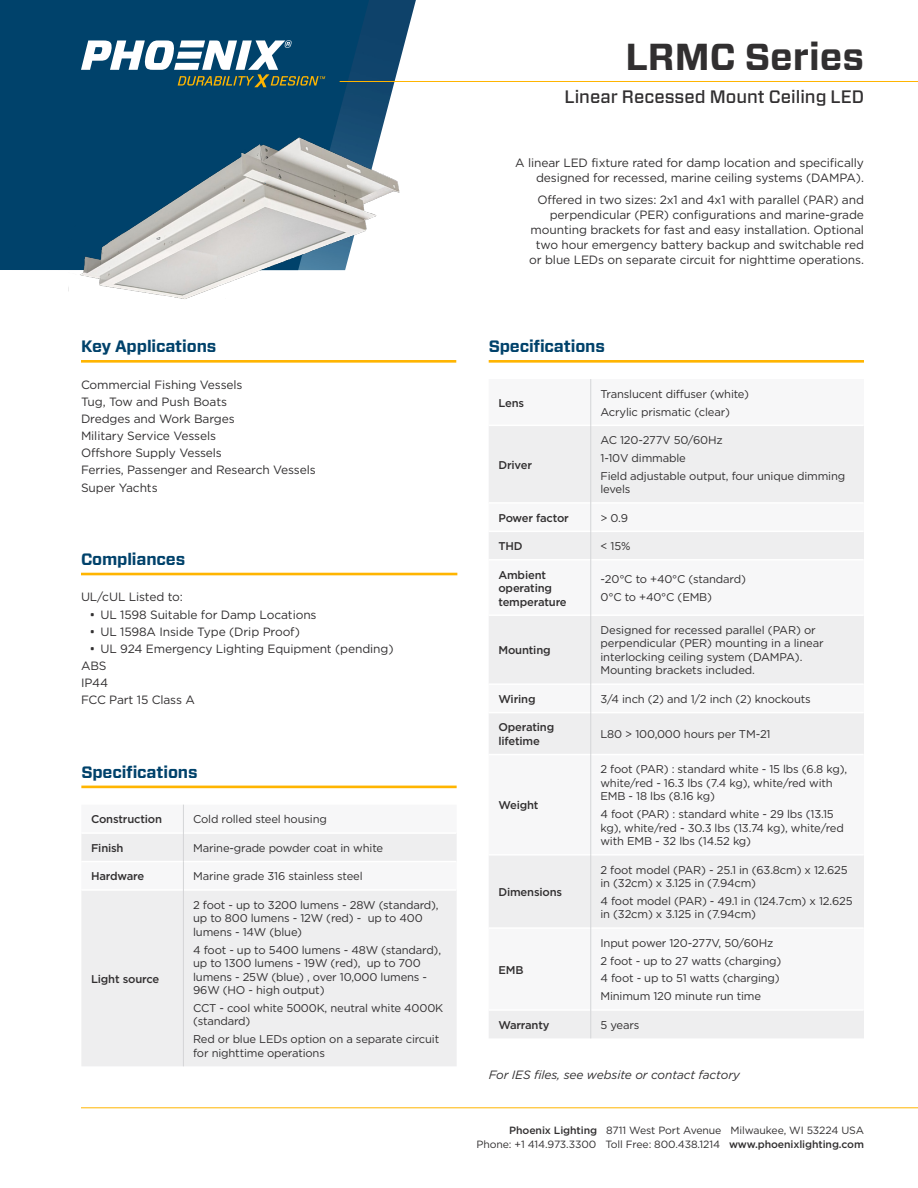
<style>
.page{position:relative;width:918px;height:1188px;background:#fff}
.page>*{position:absolute;margin:0;border:0;box-sizing:border-box;transform-origin:0 0}
.Product_Header{font:700 37.5px "Forza";color:#312f30}
.Product_Subhead{font:500 18px "Forza";color:#312f30}
.Section_Header{font:700 16.5px "Forza";letter-spacing:-.01em;color:#00426b}
.Product_Description_Lines{font:12px/15px "Gotham";letter-spacing:-.01em;color:#312f30;text-align:right}
.Body{font:12px "Gotham";letter-spacing:-.01em;color:#312f30}
.Body-2{font:italic 12px "Gotham";letter-spacing:-.01em;color:#312f30}
.Table_Body{font:11.25px/13.5px "Gotham";letter-spacing:-.015em;color:#312f30}
.Table_Body-2{font:500 11.25px/13.5px "Gotham";letter-spacing:-.015em;color:#312f30}
.t1{font:10.5px/13.5px "Gotham";letter-spacing:-.01em;color:#312f30;text-align:right}
.s1{font-family:"Forza"}
.s2{font-weight:500}
</style>
<div class="page">
<hr style="left:81px;top:1107px;width:837px;height:1px;background:#ffb500">
<img style="left:373px;top:0;width:43px;height:127px">
<div style="left:0;top:0;width:373px;height:270px;background:#00426b"></div>
<hr style="left:340px;top:81px;width:578px;height:1px;background:#ffb500">
<svg style="left:81px;top:40px;width:244px;height:47px"></svg>
<hr style="left:81px;top:360px;width:375px;height:3px;background:#ffb500">
<hr style="left:489px;top:360px;width:375px;height:3px;background:#ffb500">
<hr style="left:81px;top:573px;width:376px;height:2px;background:#ffb500">
<svg style="left:489px;top:426px;width:375px;height:612px;fill:#eeeeef"></svg>
<hr style="left:489px;top:502px;width:101px;height:2px;background:#fff">
<hr style="left:591px;top:502px;width:273px;height:2px;background:#fff">
<hr style="left:489px;top:531px;width:101px;height:1px;background:#fff">
<hr style="left:591px;top:531px;width:273px;height:1px;background:#fff">
<hr style="left:489px;top:559px;width:101px;height:2px;background:#fff">
<hr style="left:591px;top:559px;width:273px;height:2px;background:#fff">
<hr style="left:489px;top:614px;width:101px;height:2px;background:#fff">
<hr style="left:591px;top:614px;width:273px;height:2px;background:#fff">
<hr style="left:489px;top:683px;width:101px;height:2px;background:#fff">
<hr style="left:591px;top:683px;width:273px;height:2px;background:#fff">
<hr style="left:489px;top:712px;width:101px;height:1px;background:#fff">
<hr style="left:591px;top:712px;width:273px;height:1px;background:#fff">
<hr style="left:489px;top:754px;width:101px;height:1px;background:#fff">
<hr style="left:591px;top:754px;width:273px;height:1px;background:#fff">
<hr style="left:489px;top:854px;width:101px;height:2px;background:#fff">
<hr style="left:591px;top:854px;width:273px;height:2px;background:#fff">
<hr style="left:489px;top:927px;width:101px;height:2px;background:#fff">
<hr style="left:591px;top:927px;width:273px;height:2px;background:#fff">
<hr style="left:489px;top:1009px;width:101px;height:2px;background:#fff">
<hr style="left:591px;top:1009px;width:273px;height:2px;background:#fff">
<hr style="left:590px;top:379px;width:1px;height:46px;background:#d4d5d7">
<hr style="left:590px;top:425px;width:1px;height:78px;background:#d4d5d7">
<svg style="left:590px;top:503px;width:1px;height:57px"></svg>
<hr style="left:590px;top:560px;width:1px;height:55px;background:#d4d5d7">
<hr style="left:590px;top:615px;width:1px;height:69px;background:#d4d5d7">
<svg style="left:590px;top:684px;width:1px;height:29px"></svg>
<hr style="left:590px;top:713px;width:1px;height:42px;background:#d4d5d7">
<hr style="left:590px;top:755px;width:1px;height:100px;background:#d4d5d7">
<hr style="left:590px;top:855px;width:1px;height:73px;background:#d4d5d7">
<hr style="left:590px;top:928px;width:1px;height:82px;background:#d4d5d7">
<svg style="left:590px;top:1010px;width:1px;height:28px"></svg>
<img style="left:68px;top:127px;width:332px;height:172px">
<hr style="left:81px;top:786px;width:376px;height:2px;background:#ffb500">
<div style="left:81px;top:891px;width:376px;height:175px;background:#eeeeef"></div>
<svg style="left:81px;top:805px;width:376px;height:85px"></svg>
<hr style="left:183px;top:890px;width:1px;height:176px;background:#d4d5d7">
<p class="Product_Header" style="left:626px;top:32px;width:240px">LRMC Series</p>
<p class="Product_Subhead" style="left:565px;top:85px;width:301px">Linear Recessed Mount Ceiling LED</p>
<p class="Product_Description_Lines" style="left:515px;top:155px;width:350px">A linear LED fixture rated for damp location and specifically designed for recessed, marine ceiling systems (DAMPA).</p>
<p class="Product_Description_Lines" style="left:529px;top:192px;width:336px">Offered in two sizes: 2x1 and 4x1 with parallel (PAR) and perpendicular (PER) configurations and marine-grade mounting brackets for fast and easy installation. Optional two hour emergency battery backup and switchable red or blue LEDs on separate circuit for nighttime operations.</p>
<h3 class="Section_Header" style="left:81px;top:336px;width:137px">Key Applications</h3>
<p class="Section_Header" style="left:489px;top:336px;width:118px">Specifications</p>
<p class="Body" style="left:81px;top:377px;width:163px">Commercial Fishing Vessels</p>
<p class="Body" style="left:81px;top:394px;width:148px">Tug, Tow and Push Boats</p>
<p class="Body" style="left:81px;top:411px;width:155px">Dredges and Work Barges</p>
<p class="Body" style="left:81px;top:428px;width:137px">Military Service Vessels</p>
<p class="Body" style="left:81px;top:445px;width:142px">Offshore Supply Vessels</p>
<p class="Body" style="left:81px;top:463px;width:236px">Ferries, Passenger and Research Vessels</p>
<p class="Body" style="left:81px;top:480px;width:78px">Super Yachts</p>
<p class="Section_Header" style="left:81px;top:548px;width:106px">Compliances</p>
<p class="Body" style="left:81px;top:589px;width:103px">UL/cUL Listed to:</p>
<p class="Product_Description_Lines" style="left:90px;top:607px;width:228px"><span class="s1">•</span> UL 1598 Suitable for Damp Locations</p>
<p class="Product_Description_Lines" style="left:90px;top:624px;width:212px"><span class="s1">•</span> UL 1598A Inside Type (Drip Proof)</p>
<p class="Product_Description_Lines" style="left:90px;top:641px;width:305px"><span class="s1">•</span> UL 924 Emergency Lighting Equipment (pending)</p>
<p class="Body" style="left:81px;top:658px;width:27px">ABS</p>
<p class="Body" style="left:81px;top:675px;width:29px">IP44</p>
<p class="Body" style="left:81px;top:692px;width:115px">FCC Part 15 Class A</p>
<p class="Section_Header" style="left:81px;top:761px;width:118px">Specifications</p>
<p class="Table_Body-2" style="left:91px;top:812px;width:73px">Construction</p>
<p class="Table_Body" style="left:193px;top:812px;width:135px">Cold rolled steel housing</p>
<p class="Table_Body-2" style="left:91px;top:841px;width:34px">Finish</p>
<p class="Table_Body" style="left:193px;top:841px;width:192px">Marine-grade powder coat in white</p>
<p class="Table_Body-2" style="left:91px;top:869px;width:55px">Hardware</p>
<p class="Table_Body" style="left:193px;top:869px;width:171px">Marine grade 316 stainless steel</p>
<p class="Table_Body-2" style="left:91px;top:972px;width:70px">Light source</p>
<p class="Table_Body" style="left:193px;top:898px;width:247px">2 foot - up to 3200 lumens - 28W (standard), up to 800 lumens - 12W (red) - up to 400 lumens - 14W (blue)</p>
<p class="Table_Body" style="left:193px;top:943px;width:249px">4 foot - up to 5400 lumens - 48W (standard), up to 1300 lumens - 19W (red), up to 700 lumens - 25W (blue) , over 10,000 lumens - 96W (HO - high output)</p>
<p class="Table_Body" style="left:193px;top:1001px;width:252px">CCT - cool white 5000K, neutral white 4000K (standard)</p>
<p class="Table_Body" style="left:193px;top:1032px;width:248px">Red or blue LEDs option on a separate circuit for nighttime operations</p>
<p class="Table_Body-2" style="left:498px;top:396px;width:27px">Lens</p>
<p class="Table_Body-2" style="left:498px;top:458px;width:35px">Driver</p>
<p class="Table_Body" style="left:600px;top:387px;width:150px">Translucent diffuser (white)</p>
<p class="Table_Body" style="left:600px;top:405px;width:131px">Acrylic prismatic (clear)</p>
<p class="Table_Body" style="left:600px;top:433px;width:124px">AC 120-277V 50/60Hz</p>
<p class="Table_Body" style="left:600px;top:451px;width:87px">1-10V dimmable</p>
<p class="Table_Body" style="left:600px;top:469px;width:246px">Field adjustable output, four unique dimming levels</p>
<p class="Table_Body-2" style="left:498px;top:511px;width:72px">Power factor</p>
<p class="Table_Body" style="left:600px;top:511px;width:29px">&gt; 0.9</p>
<p class="Table_Body-2" style="left:498px;top:539px;width:26px">THD</p>
<p class="Table_Body" style="left:600px;top:539px;width:32px">&lt; 15%</p>
<p class="Table_Body-2" style="left:498px;top:568px;width:70px">Ambient operating temperature</p>
<p class="Table_Body" style="left:600px;top:572px;width:147px">-20°C to +40°C (standard)</p>
<p class="Table_Body" style="left:600px;top:590px;width:113px">0°C to +40°C (EMB)</p>
<p class="Table_Body-2" style="left:498px;top:643px;width:54px">Mounting</p>
<p class="Table_Body" style="left:600px;top:623px;width:225px">Designed for recessed parallel (PAR) or perpendicular (PER) mounting in a linear interlocking ceiling system (DAMPA).<br>Mounting brackets included.</p>
<p class="Table_Body-2" style="left:498px;top:692px;width:39px">Wiring</p>
<p class="Table_Body" style="left:600px;top:692px;width:212px">3/4 inch (2) and 1/2 inch (2) knockouts</p>
<p class="Table_Body-2" style="left:498px;top:720px;width:57px">Operating lifetime</p>
<p class="Table_Body" style="left:600px;top:727px;width:172px">L80 &gt; 100,000 hours per TM-21</p>
<p class="Table_Body-2" style="left:498px;top:798px;width:42px">Weight</p>
<p class="Table_Body-2" style="left:498px;top:885px;width:65px">Dimensions</p>
<p class="Table_Body-2" style="left:498px;top:963px;width:27px">EMB</p>
<p class="Table_Body" style="left:600px;top:762px;width:248px">2 foot (PAR) : standard white - 15 lbs (6.8 kg), white/red - 16.3 lbs (7.4 kg), white/red with<br>EMB - 18 lbs (8.16 kg)</p>
<p class="Table_Body" style="left:600px;top:807px;width:245px">4 foot (PAR) : standard white - 29 lbs (13.15 kg), white/red - 30.3 lbs (13.74 kg), white/red with EMB - 32 lbs (14.52 kg)</p>
<p class="Table_Body" style="left:600px;top:863px;width:249px">2 foot model (PAR) - 25.1 in (63.8cm) x 12.625 in (32cm) x 3.125 in (7.94cm)</p>
<p class="Table_Body" style="left:600px;top:894px;width:254px">4 foot model (PAR) - 49.1 in (124.7cm) x 12.625 in (32cm) x 3.125 in (7.94cm)</p>
<p class="Table_Body" style="left:600px;top:936px;width:174px">Input power 120-277V, 50/60Hz</p>
<p class="Table_Body" style="left:600px;top:954px;width:182px">2 foot - up to 27 watts (charging)</p>
<p class="Table_Body" style="left:600px;top:971px;width:181px">4 foot - up to 51 watts (charging)</p>
<p class="Table_Body" style="left:600px;top:989px;width:162px">Minimum 120 minute run time</p>
<p class="Table_Body-2" style="left:498px;top:1018px;width:53px">Warranty</p>
<p class="Table_Body" style="left:600px;top:1018px;width:40px">5 years</p>
<p class="Body-2" style="left:489px;top:1067px;width:253px">For IES files, see website or contact factory</p>
<p class="t1" style="left:477px;top:1123px;width:389px"><span class="s2">Phoenix Lighting</span> 8711 West Port Avenue Milwaukee, WI 53224 USA<br>Phone: +1 414.973.3300 Toll Free: 800.438.1214 <span class="s2">www.phoenixlighting.com</span></p>
</div>
